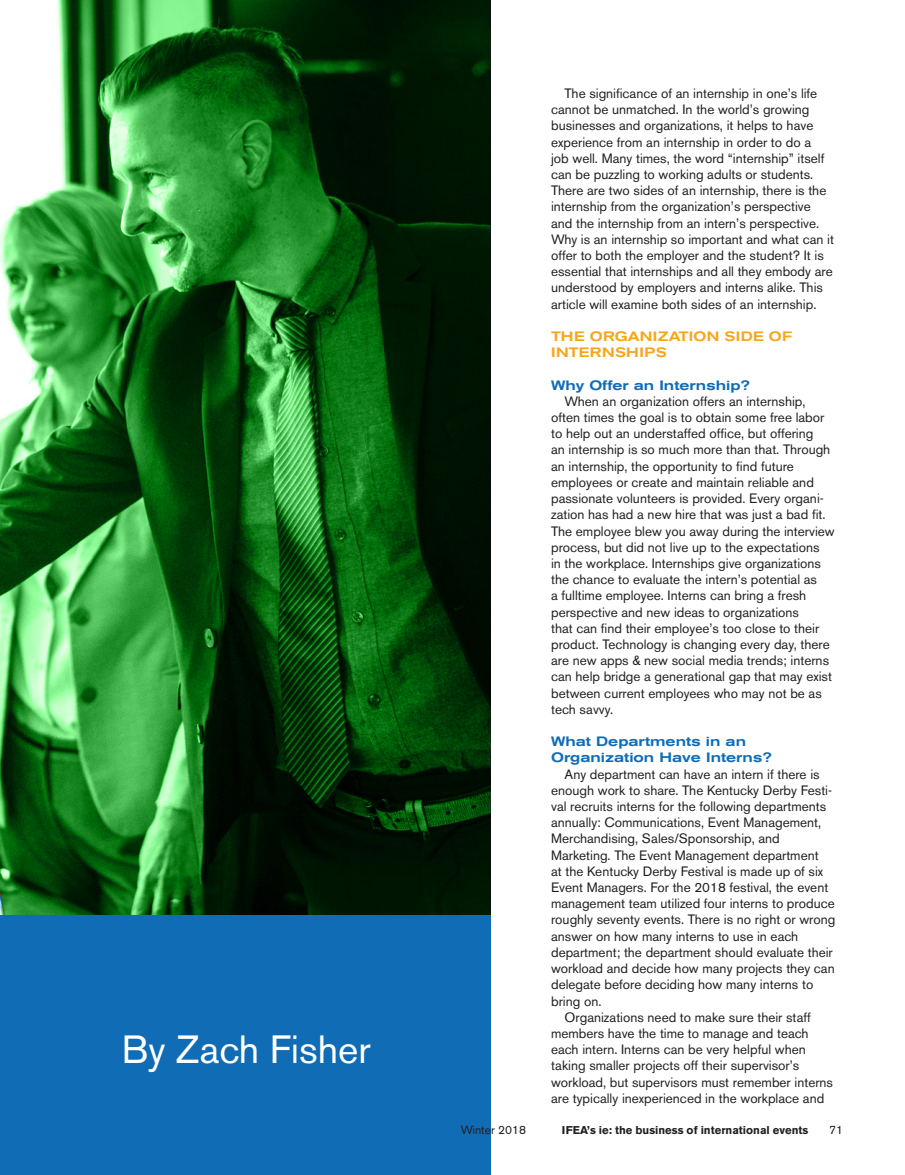
<style>
.page{position:relative;width:905px;height:1175px;background:#fff}
.page>*{position:absolute;margin:0;border:0;box-sizing:border-box;transform-origin:0 0}
.t1{font:39px "Akzidenz Grotesk BE";color:#fff}
.Body_Text_Black{font:13.5px/16.2px "Akzidenz Grotesk BE";color:#231f20}
.Headline_Medium_Exte{font:500 expanded 13.5px/16.2px "Akzidenz Grotesk BE";color:#116cb6}
.Headline_Medium_Exte-2{font:500 expanded 13.5px/16.2px "Akzidenz Grotesk BE";letter-spacing:.02em;color:#f9a51b}
.t2{font:12px "Akzidenz Grotesk BE";color:#231f20}
.t3{font:700 11.25px "Akzidenz Grotesk BE";color:#231f20}
</style>
<div class="page">
<svg style="left:0;top:0;width:490px;height:915px;background:#216227"></svg>
<div style="left:0;top:915px;width:490px;height:259px;background:#116cb6"></div>
<p class="t1" style="left:122px;top:1026px;width:250px">By Zach Fisher</p>
<p class="Body_Text_Black" style="left:551px;top:85px;width:284px;text-indent:14px">The significance of an internship in one’s life cannot be unmatched. In the world’s growing businesses and organizations, it helps to have experience from an internship in order to do a<br>job well. Many times, the word “internship” itself can be puzzling to working adults or students.<br>There are two sides of an internship, there is the internship from the organization’s perspective and the internship from an intern’s perspective.<br>Why is an internship so important and what can it offer to both the employer and the student? It is essential that internships and all they embody are understood by employers and interns alike. This article will examine both sides of an internship.</p>
<p class="Headline_Medium_Exte-2" style="left:551px;top:328px;width:242px">THE ORGANIZATION SIDE OF<br>INTERNSHIPS</p>
<p class="Headline_Medium_Exte" style="left:551px;top:377px;width:200px">Why Offer an Internship?</p>
<p class="Body_Text_Black" style="left:551px;top:393px;width:285px;text-indent:14px">When an organization offers an internship, often times the goal is to obtain some free labor to help out an understaffed office, but offering<br>an internship is so much more than that. Through an internship, the opportunity to find future employees or create and maintain reliable and passionate volunteers is provided. Every organi&shy;zation has had a new hire that was just a bad fit.<br>The employee blew you away during the interview process, but did not live up to the expectations<br>in the workplace. Internships give organizations the chance to evaluate the intern’s potential as<br>a fulltime employee. Interns can bring a fresh perspective and new ideas to organizations<br>that can find their employee’s too close to their product. Technology is changing every day, there are new apps &amp; new social media trends; interns can help bridge a generational gap that may exist between current employees who may not be as tech savvy.</p>
<p class="Headline_Medium_Exte" style="left:551px;top:733px;width:222px">What Departments in an<br>Organization Have Interns?</p>
<p class="Body_Text_Black" style="left:551px;top:765px;width:286px;text-indent:14px">Any department can have an intern if there is enough work to share. The Kentucky Derby Festi&shy;val recruits interns for the following departments annually: Communications, Event Management, Merchandising, Sales/Sponsorship, and Marketing. The Event Management department<br>at the Kentucky Derby Festival is made up of six Event Managers. For the 2018 festival, the event management team utilized four interns to produce roughly seventy events. There is no right or wrong answer on how many interns to use in each department; the department should evaluate their workload and decide how many projects they can delegate before deciding how many interns to bring on.</p>
<p class="Body_Text_Black" style="left:551px;top:1008px;width:283px;text-indent:14px">Organizations need to make sure their staff members have the time to manage and teach each intern. Interns can be very helpful when taking smaller projects off their supervisor’s workload, but supervisors must remember interns are typically inexperienced in the workplace and</p>
<p class="t2" style="left:461px;top:1123px;width:67px">Winter 2018</p>
<p class="t3" style="left:562px;top:1124px;width:248px">IFEA’s ie: the business of international events</p>
<p class="t2" style="left:829px;top:1123px;width:15px">71</p>
</div>
